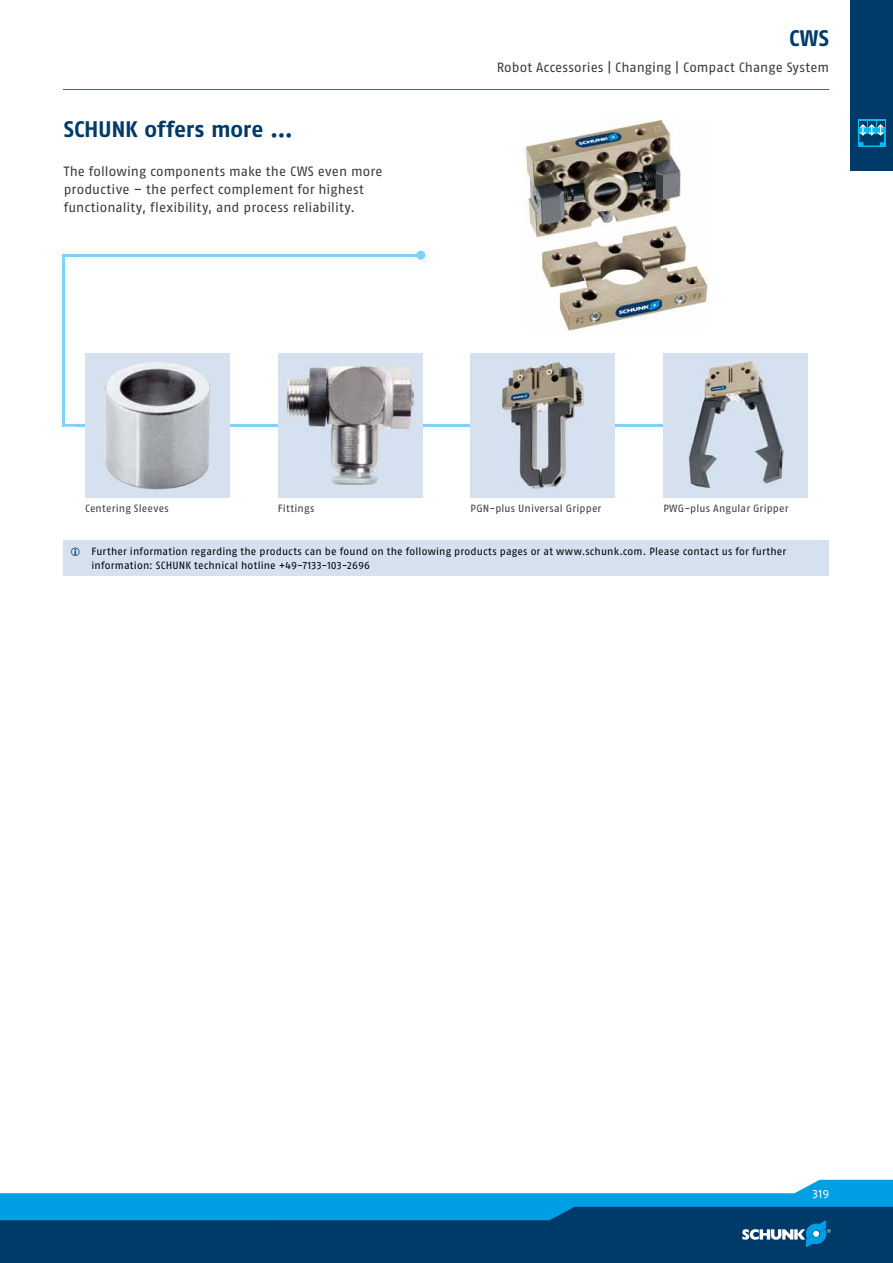
<style>
.page{position:relative;width:893px;height:1263px;background:#fff}
.page>*{position:absolute;margin:0;border:0;box-sizing:border-box;transform-origin:0 0}
.t1{font:700 22.5px "SCHUNK Fago Pro";letter-spacing:-.005em;color:#003a69}
.t2{font:13.5px/18px "SCHUNK Fago Pro";letter-spacing:.005em;color:#3b3b3a}
.t3{font:12px "SCHUNK Fago Pro";color:#fff}
.t4{font:10.5px/14.2px "SCHUNK Fago Pro";letter-spacing:.015em;color:#000}
.t5{font:10.5px "SCHUNK Fago Pro";letter-spacing:.015em;color:#3b3b3a}
</style>
<div class="page">
<div style="left:0;top:1202px;width:893px;height:61px;background:#003a69"></div>
<svg style="left:0;top:1180px;width:893px;height:67px"></svg>
<div style="left:850px;top:0;width:43px;height:171px;background:#003a69"></div>
<svg style="left:858px;top:120px;width:27px;height:27px"></svg>
<svg style="left:859px;top:121px;width:25px;height:24px"></svg>
<img style="left:75px;top:415px;width:588px;height:21px">
<hr style="left:63px;top:424px;width:691px;height:2px;background:#82d0f5">
<img style="left:62px;top:270px;width:1px;height:145px">
<img style="left:62px;top:415px;width:13px;height:13px">
<svg style="left:65px;top:424px;width:10px;height:2px"></svg>
<hr style="left:63px;top:254px;width:2px;height:172px;background:#82d0f5">
<img style="left:76px;top:250px;width:352px;height:12px">
<svg style="left:62px;top:254px;width:14px;height:16px"></svg>
<hr style="left:63px;top:254px;width:359px;height:2px;background:#82d0f5">
<div style="left:416px;top:251px;width:9px;height:9px;background:#82d0f5;border-radius:50%"></div>
<hr style="left:64px;top:89px;width:765px;height:1px;background:#3e6791">
<img style="left:524px;top:119px;width:185px;height:213px">
<div style="left:85px;top:353px;width:145px;height:144px;background:#d6e1ef"></div>
<img style="left:104px;top:362px;width:107px;height:127px">
<div style="left:278px;top:353px;width:144px;height:144px;background:#d6e1ef"></div>
<img style="left:286px;top:366px;width:128px;height:119px">
<div style="left:471px;top:353px;width:144px;height:144px;background:#d6e1ef"></div>
<img style="left:502px;top:361px;width:82px;height:128px">
<div style="left:663px;top:353px;width:145px;height:144px;background:#d6e1ef"></div>
<div style="left:64px;top:540px;width:765px;height:35px;background:#d6e1ef"></div>
<img style="left:689px;top:360px;width:94px;height:128px">
<h1 class="t1" style="left:64px;top:116px;width:231px">SCHUNK offers more ...</h1>
<p class="t2" style="left:64px;top:162px;width:320px">The following components make the CWS even more productive – the perfect complement for highest functionality, flexibility, and process reliability.</p>
<h1 class="t1" style="left:789px;top:24px;width:42px">CWS</h1>
<p class="t2" style="left:497px;top:59px;width:334px">Robot Accessories | Changing | Compact Change System</p>
<p class="t5" style="left:85px;top:502px;width:85px">Centering Sleeves</p>
<p class="t5" style="left:278px;top:502px;width:38px">Fittings</p>
<p class="t5" style="left:471px;top:502px;width:132px">PGN-plus Universal Gripper</p>
<p class="t5" style="left:663px;top:502px;width:127px">PWG-plus Angular Gripper</p>
<p class="t4" style="left:91px;top:544px;width:696px">Further information regarding the products can be found on the following products pages or at www. schunk. com. Please contact us for further information: SCHUNK technical hotline +49-7133-103-2696</p>
<p class="t3" style="left:812px;top:1186px;width:18px">319</p>
</div>
